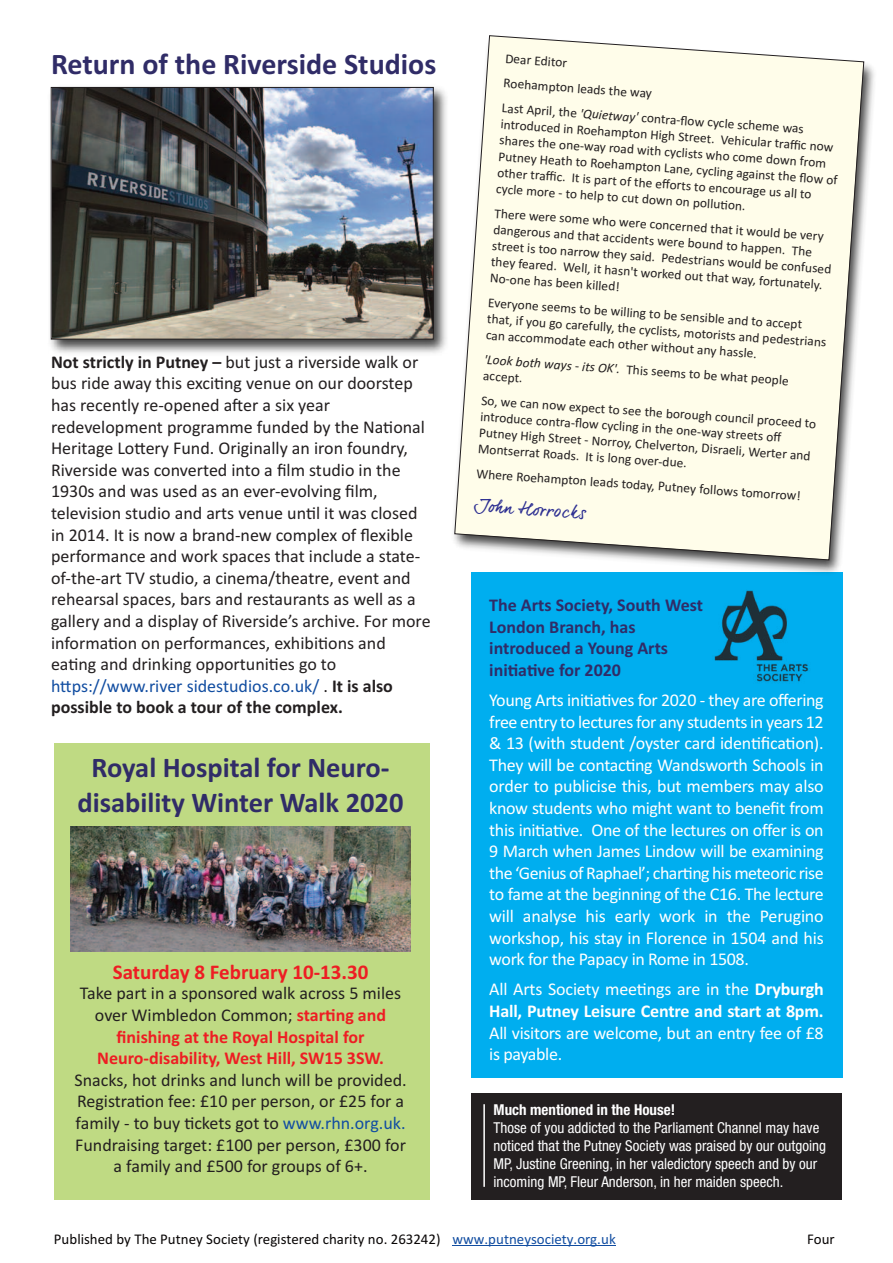
<style>
.page{position:relative;width:893px;height:1263px;background:#fff}
.page>*{position:absolute;margin:0;border:0;box-sizing:border-box;transform-origin:0 0}
.t1{font:700 30px "Calibri";color:#302c67}
.t2{font:700 28.5px/34.5px "Calibri";color:#302c67;text-align:center}
.t3{font:700 21px "Calibri";color:#ee1d23}
.t4{font:18px/21.6px "Calibri";color:#231f20}
.t5{font:18px/21.6px "Calibri";letter-spacing:-.02em;color:#fff;text-align:justify}
.t6{font:700 18px/21.6px "Calibri";color:#ee1d23;text-align:center}
.t7{font:700 18px/21.6px "Calibri";color:#302c67}
.t8{font:700 18px/21.6px "Calibri";letter-spacing:-.01em;color:#fff}
.t9{font:17.4px "dear Joe 6";color:#2e3092}
.t10{font:condensed 15px/18px "Helvetica Neue";color:#fff}
.t11{font:700 condensed 15px "Helvetica Neue";color:#fff}
.t12{font:14.85px "Calibri";color:#080505}
.t13{font:13.5px/16.2px "Calibri";color:#231f20}
.s1{font-style:italic}
.s2{font-weight:700}
.s3{color:#114da1}
.s4{font-weight:400}
.s5{font-weight:400;color:#231f20}
</style>
<div class="page">
<div style="left:54px;top:743px;width:375px;height:457px;background:#bfda83"></div>
<div style="left:471px;top:572px;width:372px;height:506px;background:#00aeef"></div>
<hr style="left:452px;top:1245px;width:164px;height:1px;background:#114da1">
<img style="left:50px;top:86px;width:397px;height:267px">
<img style="left:53px;top:89px;width:378px;height:248px">
<div style="left:51px;top:87px;width:382px;height:252px;border:1px solid #231f20"></div>
<img style="left:645px;top:61px;width:229px;height:512px">
<svg style="left:454px;top:35px;width:410px;height:525px;background:#faf8e7"></svg>
<img style="left:714px;top:590px;width:95px;height:92px">
<img style="left:71px;top:826px;width:340px;height:126px">
<div style="left:471px;top:1094px;width:371px;height:106px;background:#231f20"></div>
<hr style="left:483px;top:1104px;width:2px;height:83px;background:#fff">
<h1 class="t1" style="left:51px;top:46px;width:387px">Return of the Riverside Studios</h1>
<p class="t13" style="left:506px;top:46px;width:304px;line-height:24.8px;rotate:4deg">Dear Editor<br>Roehampton leads the way<br>Last April, the <span class="s1">'Quietway'</span> contra-fl ow cycle scheme was</p>
<p class="t13" style="left:501px;top:116px;width:341px;rotate:4deg">introduced in Roehampton High Street. Vehicular traffi c now shares the one-way road with cyclists who come down from Putney Heath to Roehampton Lane, cycling against the fl ow of other traffi c. It is part of the eff orts to encourage us all to cycle more - to help to cut down on polluti on.</p>
<p class="t13" style="left:495px;top:205px;width:341px;rotate:4deg">There were some who were concerned that it would be very dangerous and that accidents were bound to happen. The street is too narrow they said. Pedestrians would be confused they feared. Well, it hasn't worked out that way, fortunately.<br>No-one has been killed!</p>
<p class="t13" style="left:489px;top:294px;width:341px;rotate:4deg">Everyone seems to be willing to be sensible and to accept that, if you go carefully, the cyclists, motorists and pedestrians can accommodate each other without any hassle.</p>
<p class="t13" style="left:485px;top:351px;width:307px;rotate:4deg"><span class="s1">'Look both ways - its OK'.</span> This seems to be what people accept.</p>
<p class="t13" style="left:482px;top:392px;width:337px;rotate:4deg">So, we can now expect to see the borough council proceed to introduce contra-fl ow cycling in the one-way streets off Putney High Street - Norroy, Chelverton, Disraeli, Werter and Montserrat Roads. It is long over-due.</p>
<p class="t13" style="left:477px;top:465px;width:327px;rotate:4deg">Where Roehampton leads today, Putney follows tomorrow!</p>
<p class="t9" style="left:475px;top:495px;width:114px;rotate:4deg">Joh n Hor rocks</p>
<p class="t4" style="left:51px;top:351px;width:381px"><span class="s2">Not strictly in Putney –</span> but just a riverside walk or bus ride away this exciting venue on our doorstep has recently re-opened after a six year redevelopment programme funded by the National Heritage Lottery Fund. Originally an iron foundry, Riverside was converted into a film studio in the 1930s and was used as an ever-evolving film, television studio and arts venue until it was closed in 2014. It is now a brand-new complex of flexible performance and work spaces that include a state&shy;of-the-art TV studio, a cinema/theatre, event and rehearsal spaces, bars and restaurants as well as a gallery and a display of Riverside’s archive. For more information on performances, exhibitions and eating and drinking opportunities go to <span class="s3">https://www.river sidestudios.co.uk/</span> . <span class="s2">It is also possible to book a tour of the complex.</span></p>
<h3 class="t7" style="left:489px;top:594px;width:215px">The Arts Society, South West<br>London Branch, has introduced a Young Arts initiative for 2020</h3>
<p class="t5" style="left:489px;top:689px;width:336px">Young Arts initiatives for 2020 - they are offering free entry to lectures for any students in years 12 &amp; 13 (with student /oyster card identification).<br>They will be contacting Wandsworth Schools in order to publicise this, but members may also know students who might want to benefit from this initiative. One of the lectures on offer is on 9 March when James Lindow will be examining the ‘Genius of Raphael’; charting his meteoric rise to fame at the beginning of the C16. The lecture will analyse his early work in the Perugino workshop, his stay in Florence in 1504 and his work for the Papacy in Rome in 1508.</p>
<h3 class="t8" style="left:489px;top:978px;width:336px"><span class="s4">All Arts Society meetings are in the</span> Dryburgh<br>Hall, Putney Leisure Centre and start at 8pm.</h3>
<h3 class="t5" style="left:489px;top:1021px;width:336px">All visitors are welcome, but an entry fee of £8 is payable.</h3>
<h2 class="t2" style="left:78px;top:750px;width:327px">Royal Hospital for Neuro&shy;disability Winter Walk 2020</h2>
<h3 class="t3" style="left:113px;top:960px;width:257px">Saturday 8 February 10-13.30</h3>
<h3 class="t6" style="left:80px;top:982px;width:323px"><span class="s5">Take part in a sponsored walk across 5 miles over Wimbledon Common;</span> starting and finishing at the Royal Hospital for Neuro-disability, West Hill, SW15 3SW.</h3>
<h3 class="t4" style="left:74px;top:1069px;width:334px;text-align:center">Snacks, hot drinks and lunch will be provided.<br>Registration fee: £10 per person, or £25 for a family - to buy tickets got to <span class="s3">www.rhn.org.uk.<br></span>Fundraising target: £100 per person, £300 for a family and £500 for groups of 6+.</h3>
<p class="t11" style="left:494px;top:1104px;width:183px">Much mentioned in the House!</p>
<p class="t10" style="left:494px;top:1120px;width:334px">Those of you addicted to the Parliament Channel may have noticed that the Putney Society was praised by our outgoing MP, Justine Greening, in her valedictory speech and by our incoming MP, Fleur Anderson, in her maiden speech.</p>
<p class="t12" style="left:54px;top:1230px;width:563px">Published by The Putney Society (registered charity no. 263242) <span class="s3">www.putneysociety.org.uk</span></p>
<p class="t12" style="left:807px;top:1230px;width:29px">Four</p>
</div>
